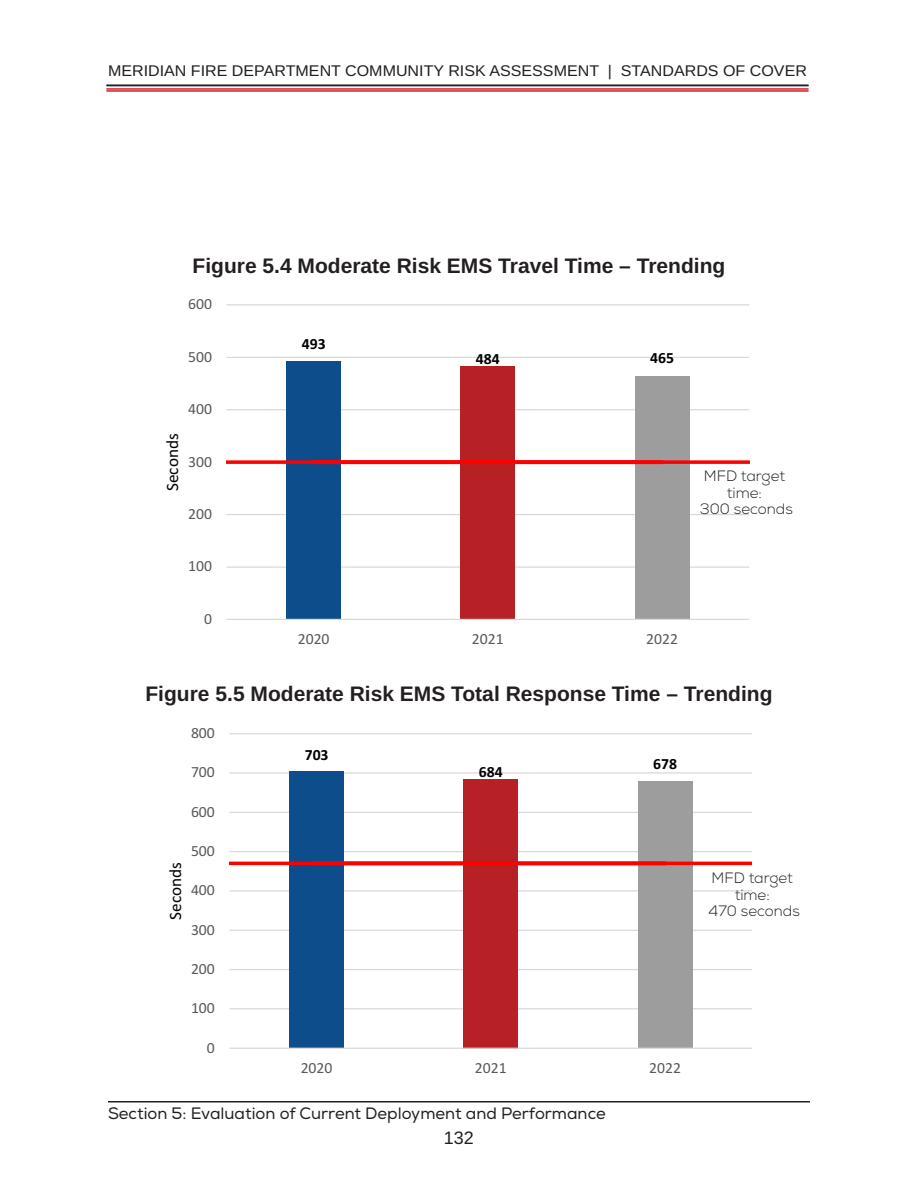
<style>
.page{position:relative;width:918px;height:1188px;background:#fff}
.page>*{position:absolute;margin:0;border:0;box-sizing:border-box;transform-origin:0 0}
.t1{font:700 21px "Arimo";color:#231f20}
.t2{font:18px "Arimo";color:#231f20}
.t3{font:17.4px "Calibri";color:#000}
.t4{font:16.5px "Nexa";color:#231f20}
.t5{font:15.6px "Calibri";color:#595959}
.t6{font:700 15.6px "Calibri";color:#000}
.t7{font:15.45px "Arimo";color:#231f20;scale:1.04 1}
.t8{font:300 15px/16.5px "Nexa";color:#231f20;text-align:center}
</style>
<div class="page">
<hr style="left:108px;top:1101px;width:702px;height:2px;background:#231f20">
<hr style="left:106px;top:88px;width:702px;height:1px;background:#cf202a">
<hr style="left:106px;top:90px;width:702px;height:1px;background:#cf202a">
<hr style="left:106px;top:85px;width:702px;height:1px;background:#231f20">
<svg style="left:226px;top:304px;width:524px;height:316px"></svg>
<svg style="left:229px;top:733px;width:523px;height:316px"></svg>
<p class="t7" style="left:108px;top:59px;width:674px">MERIDIAN FIRE DEPARTMENT COMMUNITY RISK ASSESSMENT | STANDARDS OF COVER</p>
<p class="t1" style="left:193px;top:251px;width:534px">Figure 5.4 Moderate Risk EMS Travel Time – Trending</p>
<p class="t5" style="left:188px;top:293px;width:25px">600</p>
<p class="t5" style="left:188px;top:346px;width:25px">500</p>
<p class="t3" style="left:160px;top:491px;width:59px;rotate:-90deg">Seconds</p>
<p class="t5" style="left:188px;top:398px;width:25px">400</p>
<p class="t5" style="left:188px;top:451px;width:25px">300</p>
<p class="t5" style="left:188px;top:503px;width:25px">200</p>
<p class="t5" style="left:188px;top:555px;width:25px">100</p>
<p class="t5" style="left:204px;top:608px;width:9px">0</p>
<p class="t6" style="left:302px;top:333px;width:25px">493</p>
<p class="t6" style="left:476px;top:348px;width:25px">484</p>
<p class="t6" style="left:650px;top:347px;width:25px">465</p>
<p class="t8" style="left:700px;top:468px;width:94px">MFD target time:<br>300 seconds</p>
<p class="t5" style="left:298px;top:628px;width:33px">2020</p>
<p class="t5" style="left:472px;top:628px;width:33px">2021</p>
<p class="t5" style="left:646px;top:628px;width:33px">2022</p>
<p class="t1" style="left:145px;top:679px;width:629px">Figure 5.5 Moderate Risk EMS Total Response Time – Trending</p>
<p class="t5" style="left:191px;top:722px;width:25px">800</p>
<p class="t5" style="left:191px;top:761px;width:25px">700</p>
<p class="t5" style="left:191px;top:801px;width:25px">600</p>
<p class="t5" style="left:191px;top:840px;width:25px">500</p>
<p class="t6" style="left:305px;top:743px;width:25px">703</p>
<p class="t6" style="left:479px;top:761px;width:25px">684</p>
<p class="t6" style="left:653px;top:753px;width:25px">678</p>
<p class="t3" style="left:163px;top:920px;width:59px;rotate:-90deg">Seconds</p>
<p class="t8" style="left:712px;top:870px;width:83px">MFD target</p>
<p class="t5" style="left:191px;top:879px;width:25px">400</p>
<p class="t8" style="left:709px;top:887px;width:93px">time:<br>470 seconds</p>
<p class="t5" style="left:191px;top:919px;width:25px">300</p>
<p class="t5" style="left:191px;top:958px;width:25px">200</p>
<p class="t5" style="left:191px;top:997px;width:25px">100</p>
<p class="t5" style="left:207px;top:1037px;width:9px">0</p>
<p class="t5" style="left:301px;top:1057px;width:33px">2020</p>
<p class="t5" style="left:475px;top:1057px;width:33px">2021</p>
<p class="t5" style="left:649px;top:1057px;width:33px">2022</p>
<p class="t4" style="left:108px;top:1103px;width:499px">Section 5: Evaluation of Current Deployment and Performance</p>
<p class="t2" style="left:444px;top:1125px;width:32px">132</p>
</div>
